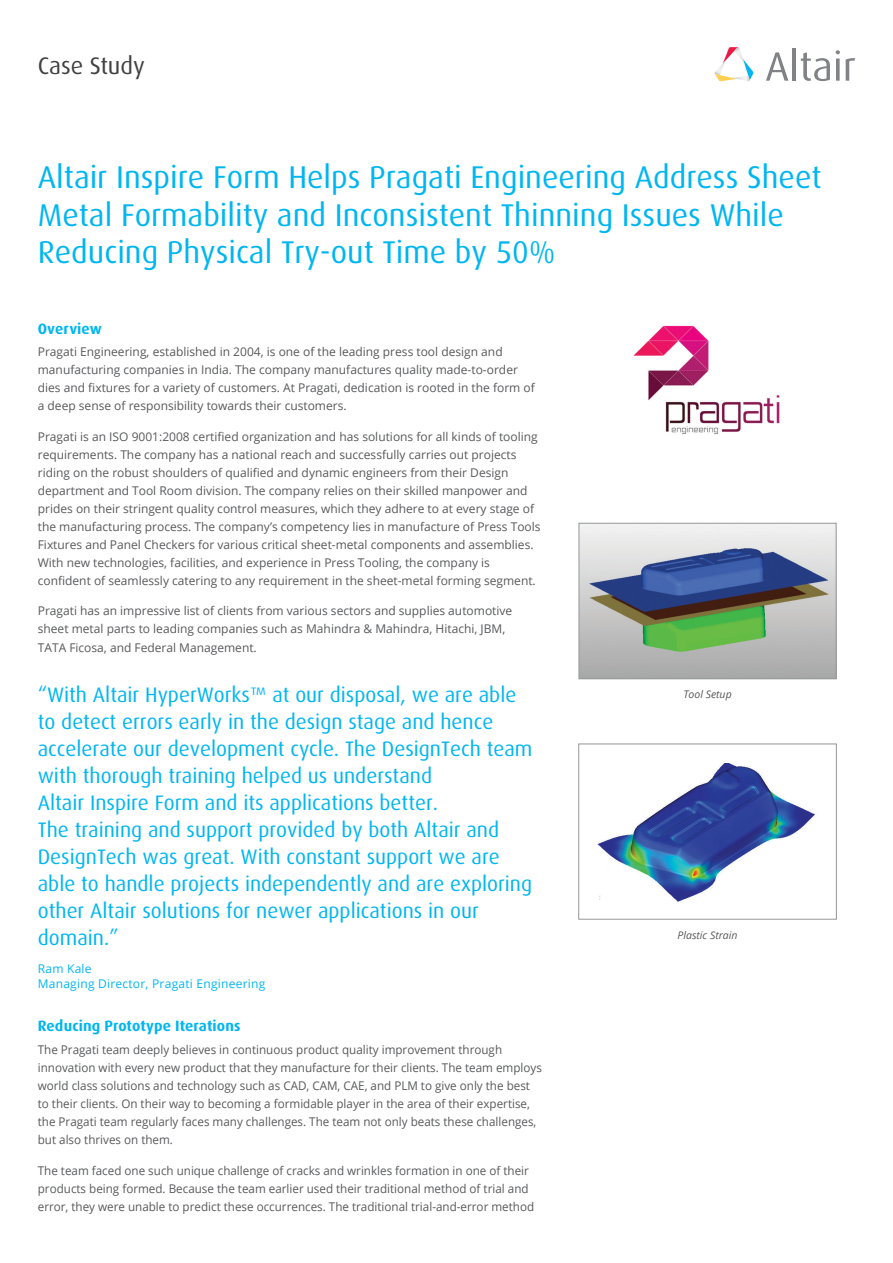
<style>
.page{position:relative;width:893px;height:1263px;background:#fff}
.page>*{position:absolute;margin:0;border:0;box-sizing:border-box;transform-origin:0 0}
.t1{font:31.5px/37.8px "Dax";color:#00b6f0}
.Case_Study{font:24px "Dax";letter-spacing:-.005em;color:#414142}
.Large_Quote{font:21px/27px "Dax";color:#00b6f0}
.Section_Header{font:700 15px "Dax";letter-spacing:.01em;color:#00b6f0}
.body{font:12px/18px "Open Sans";color:#58595b}
.t2{font:12px/15.3px "Open Sans";letter-spacing:.02em;color:#00b6f0}
.t3{font:italic 10.5px "Open Sans";color:#58595b}
</style>
<div class="page">
<svg style="left:766px;top:52px;width:22px;height:29px"></svg>
<hr style="left:792px;top:48px;width:4px;height:33px;background:#808285">
<svg style="left:801px;top:52px;width:29px;height:29px"></svg>
<svg style="left:836px;top:59px;width:4px;height:22px"></svg>
<svg style="left:836px;top:50px;width:4px;height:4px"></svg>
<svg style="left:846px;top:58px;width:9px;height:23px"></svg>
<svg style="left:714px;top:47px;width:40px;height:35px"></svg>
<img style="left:633px;top:325px;width:147px;height:110px">
<img style="left:581px;top:525px;width:253px;height:152px">
<div style="left:579px;top:523px;width:257px;height:156px;border:1px solid #949698"></div>
<img style="left:597px;top:764px;width:219px;height:138px">
<div style="left:578px;top:744px;width:258px;height:175px;border:1px solid #949698"></div>
<p class="Case_Study" style="left:38px;top:52px;width:108px">Case Study</p>
<p class="t1" style="left:38px;top:158px;width:785px">Altair Inspire Form Helps Pragati Engineering Address Sheet<br>Metal Formability and Inconsistent Thinning Issues While<br>Reducing Physical Try-out Time by 50%</p>
<p class="Section_Header" style="left:38px;top:320px;width:66px">Overview</p>
<p class="body" style="left:38px;top:342px;width:499px">Pragati Engineering, established in 2004, is one of the leading press tool design and manufacturing companies in India. The company manufactures quality made-to-order dies and fixtures for a variety of customers. At Pragati, dedication is rooted in the form of a deep sense of responsibility towards their customers.</p>
<p class="body" style="left:38px;top:427px;width:504px">Pragati is an ISO 9001:2008 certified organization and has solutions for all kinds of tooling requirements. The company has a national reach and successfully carries out projects riding on the robust shoulders of qualified and dynamic engineers from their Design department and Tool Room division. The company relies on their skilled manpower and prides on their stringent quality control measures, which they adhere to at every stage of the manufacturing process. The company’s competency lies in manufacture of Press Tools Fixtures and Panel Checkers for various critical sheet-metal components and assemblies.<br>With new technologies, facilities, and experience in Press Tooling, the company is confident of seamlessly catering to any requirement in the sheet-metal forming segment.</p>
<p class="body" style="left:38px;top:601px;width:476px">Pragati has an impressive list of clients from various sectors and supplies automotive sheet metal parts to leading companies such as Mahindra &amp; Mahindra, Hitachi, JBM,<br>TATA Ficosa, and Federal Management.</p>
<p class="Large_Quote" style="left:38px;top:682px;width:496px">“With Altair HyperWorks™ at our disposal, we are able to detect errors early in the design stage and hence accelerate our development cycle. The DesignTech team with thorough training helped us understand<br>Altair Inspire Form and its applications better.<br>The training and support provided by both Altair and DesignTech was great. With constant support we are able to handle projects independently and are exploring other Altair solutions for newer applications in our domain.”</p>
<p class="t2" style="left:38px;top:960px;width:229px">Ram Kale<br>Managing Director, Pragati Engineering</p>
<p class="Section_Header" style="left:38px;top:1018px;width:204px">Reducing Prototype Iterations</p>
<p class="body" style="left:38px;top:1040px;width:506px">The Pragati team deeply believes in continuous product quality improvement through innovation with every new product that they manufacture for their clients. The team employs world class solutions and technology such as CAD, CAM, CAE, and PLM to give only the best to their clients. On their way to becoming a formidable player in the area of their expertise, the Pragati team regularly faces many challenges. The team not only beats these challenges, but also thrives on them.</p>
<p class="body" style="left:38px;top:1161px;width:498px">The team faced one such unique challenge of cracks and wrinkles formation in one of their products being formed. Because the team earlier used their traditional method of trial and error, they were unable to predict these occurrences. The traditional trial-and-error method</p>
<p class="t3" style="left:683px;top:687px;width:50px">Tool Setup</p>
<p class="t3" style="left:677px;top:927px;width:62px">Plastic Strain</p>
</div>
